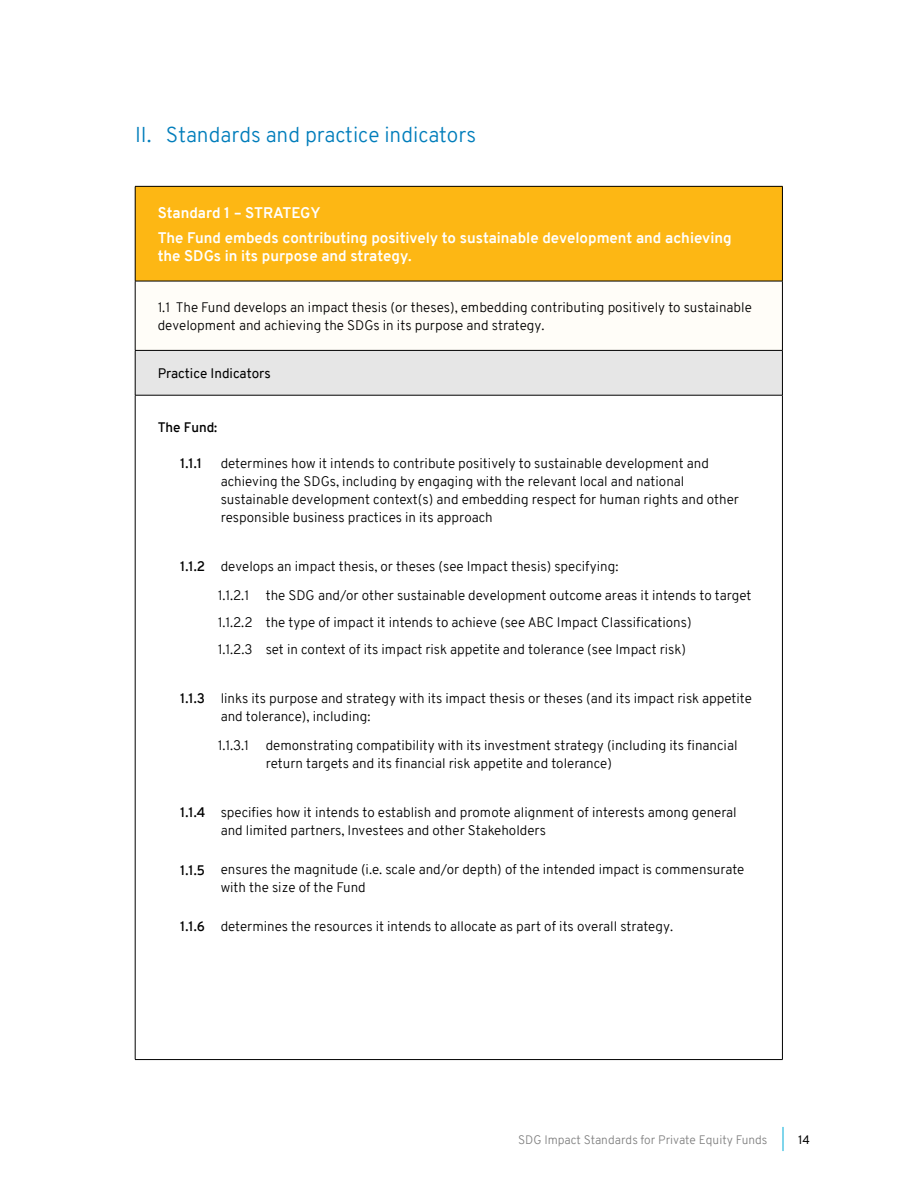
<style>
.page{position:relative;width:918px;height:1188px;background:#fff}
.page>*{position:absolute;margin:0;border:0;box-sizing:border-box;transform-origin:0 0}
.t1{font:300 21px "Overpass";color:#007dbb}
.t2{font:700 15px/24.8px "Overpass";color:#fff}
.t3{font:300 13.5px/18px "Overpass";color:#000}
.t4{font:600 13.5px "Overpass";color:#000}
.t5{font:13.5px "Overpass";color:#000}
.t6{font:300 12px "Overpass";color:#808080}
.t7{font:12px "Overpass";color:#000}
</style>
<div class="page">
<svg style="left:783px;top:1127px;width:1px;height:24px"></svg>
<div style="left:135px;top:186px;width:647px;height:95px;background:#fdb714"></div>
<div style="left:135px;top:281px;width:647px;height:69px;background:#fffdf8"></div>
<div style="left:135px;top:350px;width:647px;height:45px;background:#e6e6e6"></div>
<hr style="left:135px;top:186px;width:648px;height:1px;background:#000">
<hr style="left:135px;top:187px;width:1px;height:94px;background:#000">
<hr style="left:782px;top:187px;width:1px;height:94px;background:#000">
<hr style="left:782px;top:281px;width:1px;height:69px;background:#000">
<hr style="left:782px;top:351px;width:1px;height:44px;background:#000">
<hr style="left:135px;top:281px;width:648px;height:1px;background:#000">
<hr style="left:135px;top:281px;width:1px;height:69px;background:#000">
<hr style="left:135px;top:350px;width:648px;height:1px;background:#000">
<hr style="left:135px;top:351px;width:1px;height:44px;background:#000">
<hr style="left:135px;top:395px;width:648px;height:1px;background:#000">
<hr style="left:135px;top:395px;width:1px;height:664px;background:#000">
<hr style="left:782px;top:395px;width:1px;height:664px;background:#000">
<hr style="left:135px;top:1059px;width:648px;height:1px;background:#000">
<h1 class="t1" style="left:135px;top:120px;width:343px">II. Standards and practice indicators</h1>
<p class="t2" style="left:158px;top:200px;width:575px">Standard 1 – STRATEGY<br>The Fund embeds contributing positively to sustainable development and achieving</p>
<p class="t2" style="left:158px;top:243px;width:256px">the SDGs in its purpose and strategy.</p>
<p class="t3" style="left:158px;top:299px;width:596px">1.1 The Fund develops an impact thesis (or theses), embedding contributing positively to sustainable development and achieving the SDGs in its purpose and strategy.</p>
<p class="t5" style="left:158px;top:364px;width:115px">Practice Indicators</p>
<p class="t4" style="left:158px;top:418px;width:61px">The Fund:</p>
<p class="t4" style="left:180px;top:453px;width:24px">1.1.1</p>
<p class="t4" style="left:180px;top:557px;width:27px">1.1.2</p>
<p class="t4" style="left:180px;top:689px;width:27px">1.1.3</p>
<p class="t4" style="left:180px;top:803px;width:27px">1.1.4</p>
<p class="t4" style="left:180px;top:861px;width:27px">1.1.5</p>
<p class="t4" style="left:180px;top:917px;width:26px">1.1.6</p>
<p class="t3" style="left:221px;top:454px;width:520px">determines how it intends to contribute positively to sustainable development and achieving the SDGs, including by engaging with the relevant local and national sustainable development context(s) and embedding respect for human rights and other responsible business practices in its approach</p>
<p class="t3" style="left:218px;top:553px;width:535px;line-height:28.5px">develops an impact thesis, or theses (see Impact thesis) specifying:<br>1.1.2.1 the SDG and/or other sustainable development outcome areas it intends to target</p>
<p class="t3" style="left:218px;top:609px;width:475px;line-height:27px">1.1.2.2 the type of impact it intends to achieve (see ABC Impact Classifications)<br>1.1.2.3 set in context of its impact risk appetite and tolerance (see Impact risk)</p>
<p class="t3" style="left:221px;top:690px;width:533px">links its purpose and strategy with its impact thesis or theses (and its impact risk appetite and tolerance), including:</p>
<p class="t3" style="left:266px;top:736px;width:473px;text-indent:-48px">1.1.3.1 demonstrating compatibility with its investment strategy (including its financial return targets and its financial risk appetite and tolerance)</p>
<p class="t3" style="left:221px;top:804px;width:518px">specifies how it intends to establish and promote alignment of interests among general and limited partners, Investees and other Stakeholders</p>
<p class="t3" style="left:221px;top:861px;width:525px">ensures the magnitude (i.e. scale and/or depth) of the intended impact is commensurate with the size of the Fund</p>
<p class="t3" style="left:221px;top:918px;width:454px">determines the resources it intends to allocate as part of its overall strategy.</p>
<p class="t6" style="left:518px;top:1131px;width:251px">SDG Impact Standards for Private Equity Funds</p>
<p class="t7" style="left:798px;top:1131px;width:13px">14</p>
</div>
